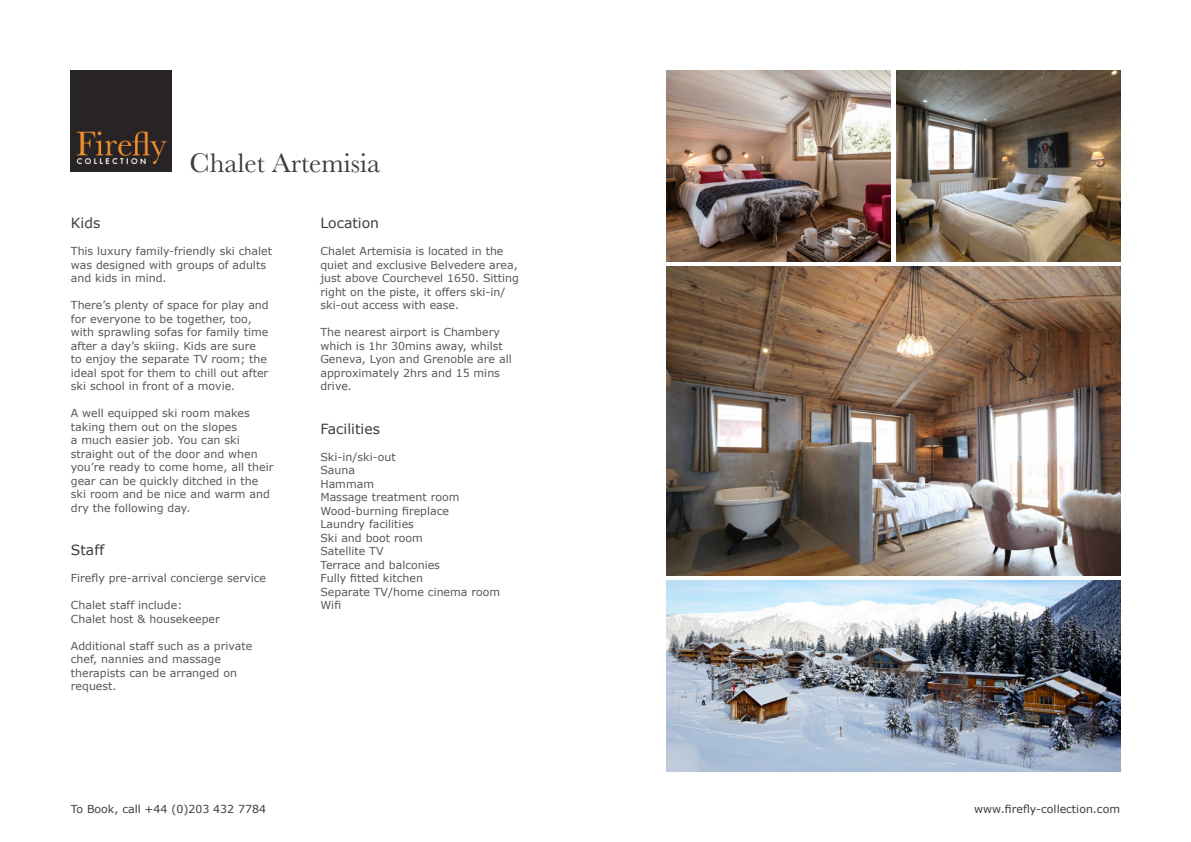
<style>
.page{position:relative;width:1191px;height:842px;background:#fff}
.page>*{position:absolute;margin:0;border:0;box-sizing:border-box;transform-origin:0 0}
.t1{font:28px "Baskerville";color:#3e3e3f}
.t2{font:14px "Verdana";color:#3e3e3f}
.t3{font:11px/13.5px "Verdana";color:#57585a}
.t4{font:11px "Verdana";color:#3e3e3f}
</style>
<div class="page">
<img style="left:71px;top:71px;width:101px;height:101px">
<img style="left:666px;top:267px;width:454px;height:308px">
<img style="left:666px;top:71px;width:224px;height:190px">
<img style="left:896px;top:71px;width:224px;height:190px">
<img style="left:666px;top:581px;width:454px;height:190px">
<p class="t1" style="left:190px;top:145px;width:192px">Chalet Artemisia</p>
<p class="t2" style="left:71px;top:214px;width:31px">Kids</p>
<p class="t3" style="left:71px;top:244px;width:203px">This luxury family-friendly ski chalet was designed with groups of adults and kids in mind.</p>
<p class="t3" style="left:71px;top:298px;width:199px">There’s plenty of space for play and for everyone to be together, too, with sprawling sofas for family time after a day’s skiing. Kids are sure to enjoy the separate TV room; the ideal spot for them to chill out after ski school in front of a movie.</p>
<p class="t3" style="left:71px;top:406px;width:204px">A well equipped ski room makes taking them out on the slopes<br>a much easier job. You can ski straight out of the door and when you’re ready to come home, all their gear can be quickly ditched in the ski room and be nice and warm and dry the following day.</p>
<p class="t2" style="left:71px;top:541px;width:35px">Staff</p>
<p class="t3" style="left:71px;top:572px;width:197px">Firefly pre-arrival concierge service</p>
<p class="t3" style="left:71px;top:599px;width:113px">Chalet staff include:</p>
<p class="t3" style="left:71px;top:612px;width:150px">Chalet host &amp; housekeeper</p>
<p class="t3" style="left:71px;top:639px;width:183px">Additional staff such as a private chef, nannies and massage therapists can be arranged on request.</p>
<p class="t4" style="left:71px;top:802px;width:197px">To Book, call +44 (0)203 432 7784</p>
<p class="t2" style="left:320px;top:214px;width:60px">Location</p>
<p class="t3" style="left:320px;top:244px;width:200px">Chalet Artemisia is located in the quiet and exclusive Belvedere area, just above Courchevel 1650. Sitting right on the piste, it offers ski-in/ ski-out access with ease.</p>
<p class="t3" style="left:320px;top:325px;width:193px">The nearest airport is Chambery which is 1hr 30mins away, whilst<br>Geneva, Lyon and Grenoble are all approximately 2hrs and 15 mins drive.</p>
<p class="t2" style="left:320px;top:420px;width:61px">Facilities</p>
<p class="t3" style="left:320px;top:450px;width:77px">Ski-in/ski-out</p>
<p class="t3" style="left:320px;top:464px;width:36px">Sauna</p>
<p class="t3" style="left:320px;top:477px;width:55px">Hammam</p>
<p class="t3" style="left:320px;top:491px;width:140px">Massage treatment room</p>
<p class="t3" style="left:320px;top:504px;width:130px">Wood-burning fireplace</p>
<p class="t3" style="left:320px;top:518px;width:95px">Laundry facilities</p>
<p class="t3" style="left:320px;top:531px;width:104px">Ski and boot room</p>
<p class="t3" style="left:320px;top:545px;width:65px">Satellite TV</p>
<p class="t3" style="left:320px;top:558px;width:121px">Terrace and balconies</p>
<p class="t3" style="left:320px;top:572px;width:104px">Fully fitted kitchen</p>
<p class="t3" style="left:320px;top:585px;width:181px">Separate TV/home cinema room</p>
<p class="t3" style="left:320px;top:599px;width:22px">Wifi</p>
<p class="t4" style="left:974px;top:802px;width:147px">www.firefly-collection.com</p>
</div>
